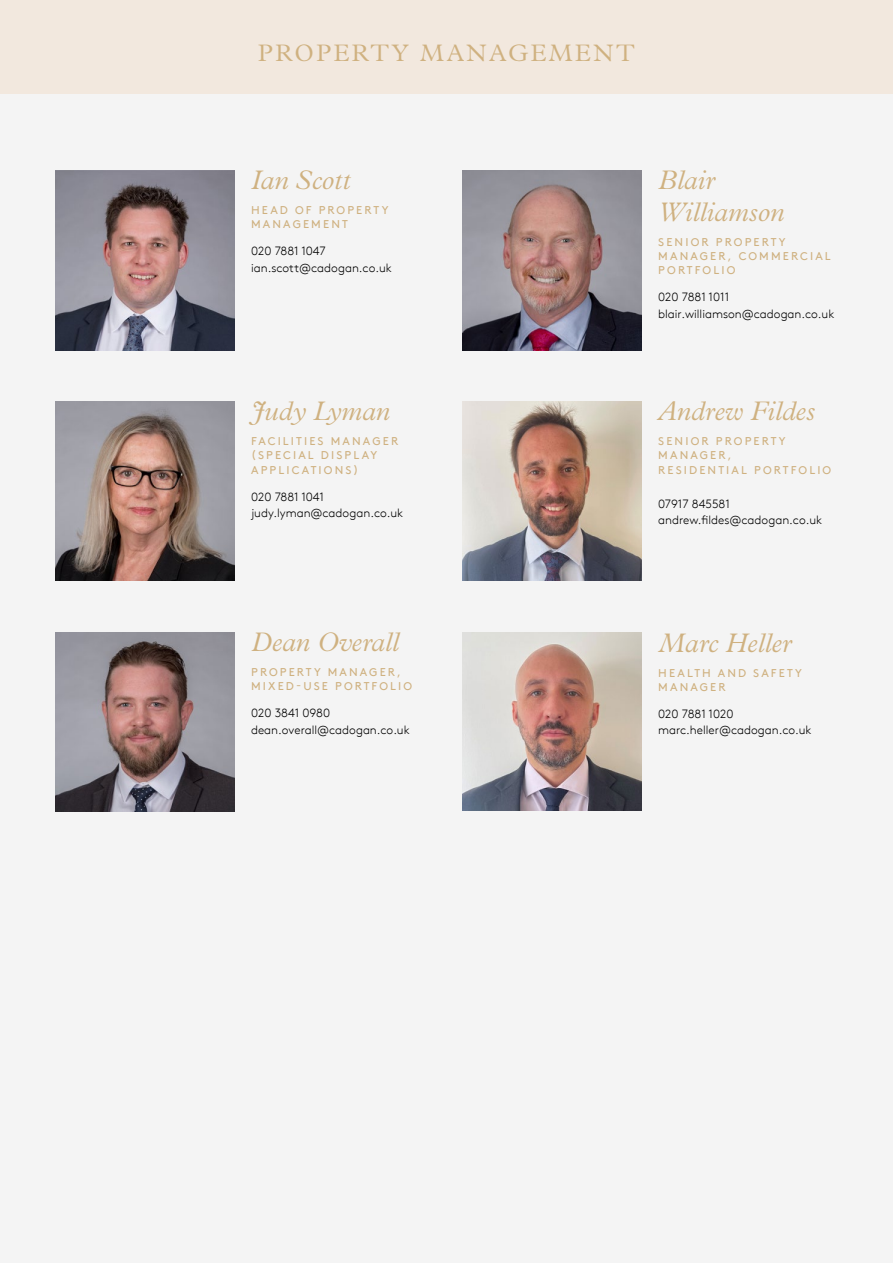
<style>
.page{position:relative;width:893px;height:1263px;background:#f4f4f4}
.page>*{position:absolute;margin:0;border:0;box-sizing:border-box;transform-origin:0 0}
.t1{font:italic 300 27px/31.5px "Plantin MT Std";color:#cfb180}
.t2{font:300 24px "Plantin MT Std";letter-spacing:.1em;color:#cfb180}
.t3{font:300 12px/16.5px "Brown TT";color:#000}
.t4{font:11.25px/14.2px "Brown TT";letter-spacing:.19em;color:#cfb180}
</style>
<div class="page">
<div style="left:0;top:0;width:893px;height:94px;background:#f2e8de"></div>
<img style="left:55px;top:171px;width:180px;height:179px">
<img style="left:55px;top:401px;width:180px;height:180px">
<img style="left:55px;top:632px;width:180px;height:180px">
<img style="left:462px;top:171px;width:180px;height:179px">
<img style="left:462px;top:401px;width:180px;height:179px">
<img style="left:462px;top:632px;width:180px;height:179px">
<h2 class="t2" style="left:258px;top:39px;width:378px">PROPERTY MANAGEMENT</h2>
<h1 class="t1" style="left:251px;top:165px;width:101px">Ian Scott</h1>
<p class="t4" style="left:251px;top:203px;width:139px">HEAD OF PROPERTY<br>MANAGEMENT</p>
<p class="t3" style="left:251px;top:243px;width:142px">020 7881 1047 ian.scott@cadogan.co.uk</p>
<h1 class="t1" style="left:251px;top:396px;width:140px">Judy Lyman</h1>
<p class="t4" style="left:251px;top:434px;width:149px">FACILITIES MANAGER (SPECIAL DISPLAY<br>APPLICATIONS)</p>
<p class="t3" style="left:251px;top:488px;width:154px">020 7881 1041 judy.lyman@cadogan.co.uk</p>
<h1 class="t1" style="left:251px;top:627px;width:149px">Dean Overall</h1>
<p class="t4" style="left:251px;top:665px;width:162px">PROPERTY MANAGER,<br>MIXED-USE PORTFOLIO</p>
<p class="t3" style="left:251px;top:705px;width:160px">020 3841 0980 dean.overall@cadogan.co.uk</p>
<h1 class="t1" style="left:658px;top:165px;width:127px">Blair<br>Williamson</h1>
<p class="t4" style="left:658px;top:235px;width:174px">SENIOR PROPERTY<br>MANAGER, COMMERCIAL<br>PORTFOLIO</p>
<p class="t3" style="left:658px;top:289px;width:178px">020 7881 1011 blair.williamson@cadogan.co.uk</p>
<h1 class="t1" style="left:658px;top:396px;width:158px">Andrew Fildes</h1>
<p class="t4" style="left:658px;top:434px;width:174px">SENIOR PROPERTY<br>MANAGER,<br>RESIDENTIAL PORTFOLIO</p>
<p class="t3" style="left:658px;top:495px;width:165px">07917 845581 andrew.fildes@cadogan.co.uk</p>
<h1 class="t1" style="left:658px;top:627px;width:135px">Marc Heller</h1>
<p class="t4" style="left:658px;top:665px;width:145px">HEALTH AND SAFETY<br>MANAGER</p>
<p class="t3" style="left:658px;top:705px;width:155px">020 7881 1020 marc.heller@cadogan.co.uk</p>
</div>
